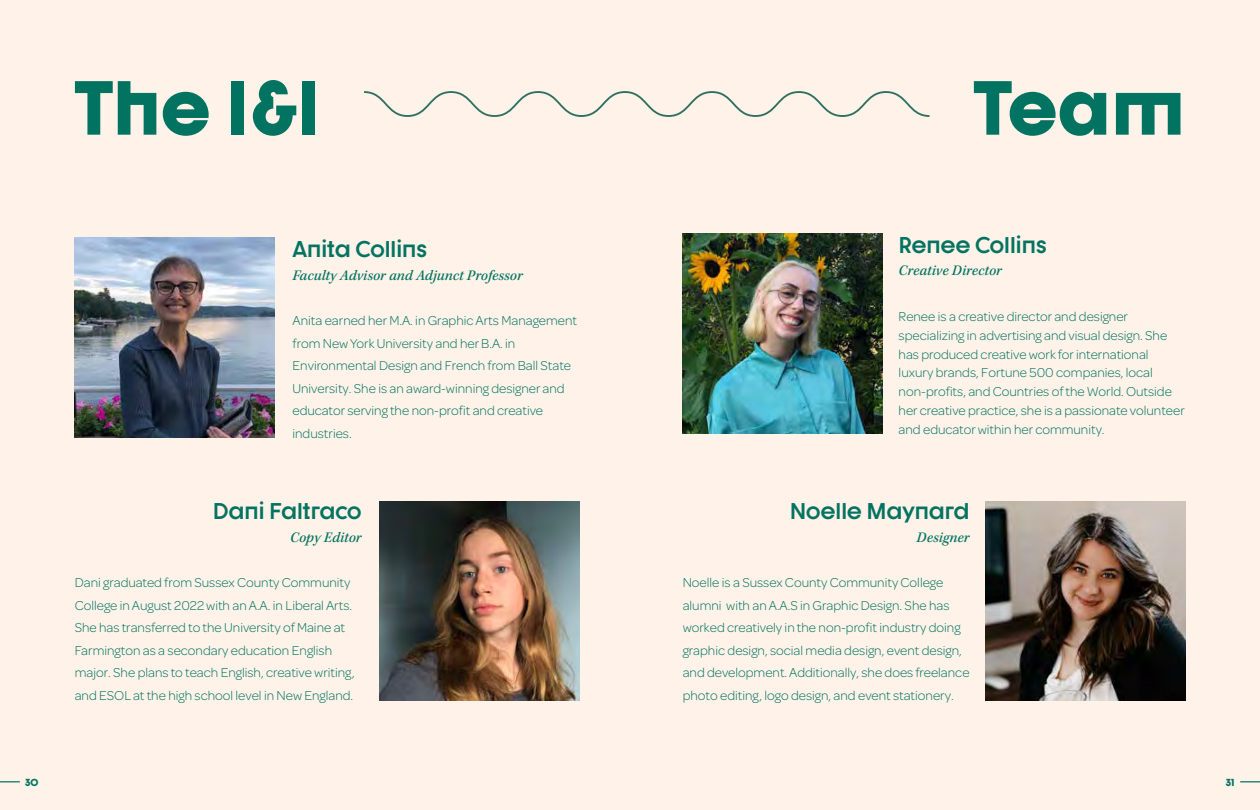
<style>
.page{position:relative;width:1260px;height:810px;background:#fff3e9}
.page>*{position:absolute;margin:0;border:0;box-sizing:border-box;transform-origin:0 0}
.t1{font:900 75px "Dystopian";color:#037361}
.t2{font:700 22.5px "Dystopian";color:#037361}
.t3{font:italic 500 15px "Kepler Std";color:#037361}
.t4{font:300 13.75px/22.5px "Omnes";color:#037361}
.t5{font:900 10px "Dystopian";color:#037361}
</style>
<div class="page">
<svg style="left:1240px;top:781px;width:20px;height:1px"></svg>
<svg style="left:0;top:781px;width:20px;height:1px"></svg>
<img style="left:75px;top:238px;width:199px;height:200px">
<img style="left:683px;top:234px;width:199px;height:200px">
<img style="left:379px;top:501px;width:200px;height:200px">
<img style="left:986px;top:501px;width:199px;height:200px">
<svg style="left:364px;top:91px;width:566px;height:26px"></svg>
<h1 class="t1" style="left:75px;top:59px;width:248px">The I&amp;I</h1>
<h1 class="t1" style="left:974px;top:59px;width:213px">Team</h1>
<h2 class="t2" style="left:292px;top:235px;width:136px">Anita Collins</h2>
<h2 class="t2" style="left:899px;top:231px;width:150px">Renee Collins</h2>
<p class="t3" style="left:292px;top:266px;width:232px">Faculty Advisor and Adjunct Professor</p>
<p class="t3" style="left:899px;top:262px;width:105px">Creative Director</p>
<p class="t4" style="left:292px;top:309px;width:286px">Anita earned her M.A. in Graphic Arts Management from New York University and her B.A. in Environmental Design and French from Ball State University. She is an award-winning designer and educator serving the non-profit and creative industries.</p>
<p class="t4" style="left:899px;top:306px;width:288px;line-height:18.8px">Renee is a creative director and designer specializing in advertising and visual design. She has produced creative work for international luxury brands, Fortune 500 companies, local non-profits, and Countries of the World. Outside her creative practice, she is a passionate volunteer and educator within her community.</p>
<h2 class="t2" style="left:213px;top:497px;width:150px">Dani Faltraco</h2>
<h2 class="t2" style="left:790px;top:497px;width:181px">Noelle Maynard</h2>
<p class="t3" style="left:290px;top:528px;width:73px">Copy Editor</p>
<p class="t3" style="left:917px;top:528px;width:54px">Designer</p>
<p class="t4" style="left:75px;top:571px;width:282px">Dani graduated from Sussex County Community College in August 2022 with an A.A. in Liberal Arts.<br>She has transferred to the University of Maine at Farmington as a secondary education English major. She plans to teach English, creative writing, and ESOL at the high school level in New England.</p>
<p class="t4" style="left:683px;top:571px;width:288px">Noelle is a Sussex County Community College alumni with an A.A.S in Graphic Design. She has worked creatively in the non-profit industry doing graphic design, social media design, event design, and development. Additionally, she does freelance photo editing, logo design, and event stationery.</p>
<p class="t5" style="left:25px;top:776px;width:15px">30</p>
<p class="t5" style="left:1226px;top:776px;width:10px">31</p>
</div>
